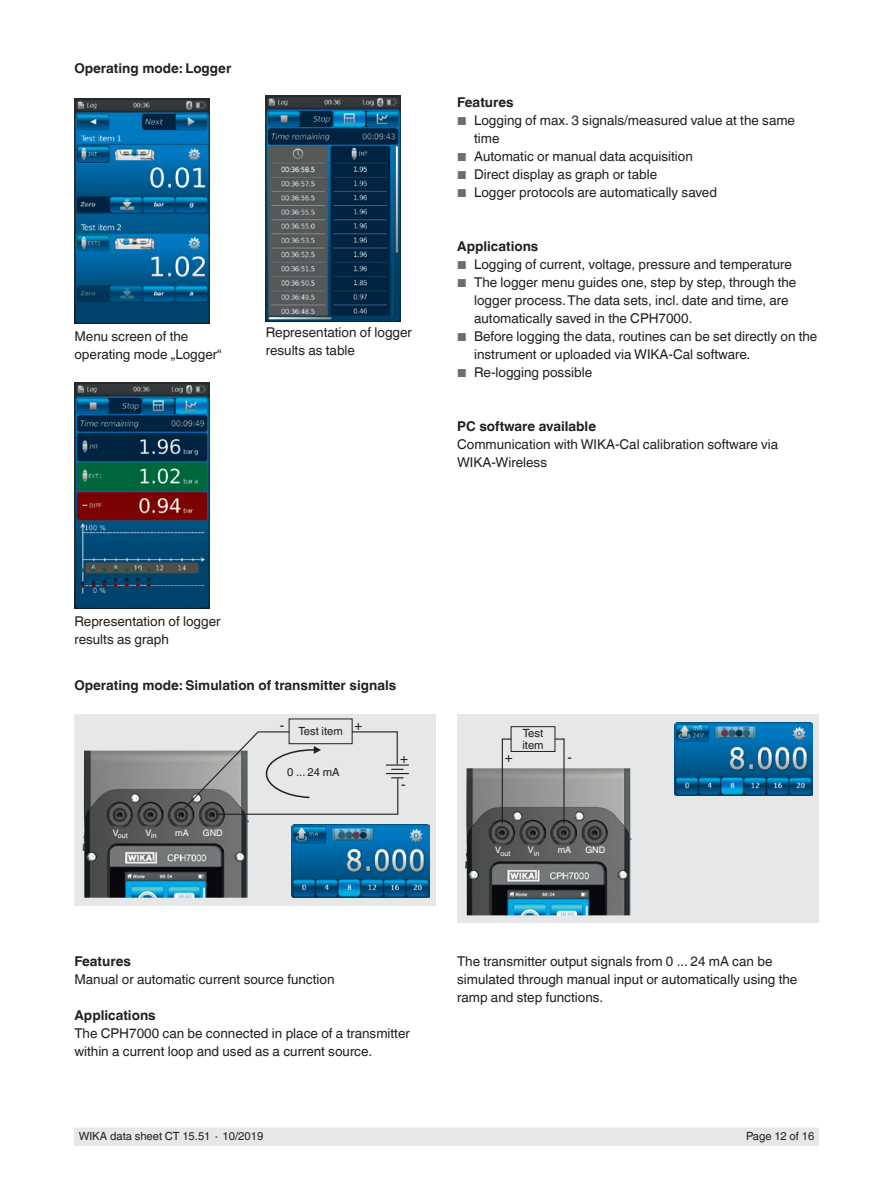
<style>
.page{position:relative;width:893px;height:1188px;background:#fff}
.page>*{position:absolute;margin:0;border:0;box-sizing:border-box;transform-origin:0 0}
.t1{font:13.5px/18px "Helvetica World";color:#231f20}
.t2{font:700 13.5px "Helvetica World";color:#231f20}
.t3{font:11.25px/12.3px "Helvetica World";color:#231f20}
.t4{font:9px "Helvetica World";color:#fff}
.t5{font:7.2px "Helvetica World";color:#fff}
.s1{font-size:11.55px;color:#6c6d70}
</style>
<div class="page">
<div style="left:74px;top:1128px;width:745px;height:17px;background:#e6e7e9"></div>
<div style="left:457px;top:714px;width:362px;height:209px;background:#e6e7e9"></div>
<img style="left:465px;top:768px;width:166px;height:147px">
<hr style="left:502px;top:739px;width:1px;height:84px;background:#231f20">
<hr style="left:563px;top:739px;width:2px;height:84px;background:#231f20">
<div style="left:511px;top:726px;width:44px;height:26px;border:1px solid #231f20"></div>
<img style="left:674px;top:723px;width:138px;height:72px">
<img style="left:266px;top:96px;width:135px;height:225px">
<img style="left:74px;top:98px;width:136px;height:226px">
<img style="left:74px;top:383px;width:136px;height:225px">
<div style="left:74px;top:714px;width:362px;height:192px;background:#e6e7e9"></div>
<img style="left:291px;top:825px;width:138px;height:72px">
<img style="left:83px;top:751px;width:166px;height:147px">
<svg style="left:183px;top:731px;width:77px;height:78px"></svg>
<hr style="left:397px;top:779px;width:1px;height:35px;background:#231f20">
<hr style="left:397px;top:732px;width:1px;height:32px;background:#231f20">
<hr style="left:259px;top:731px;width:30px;height:1px;background:#231f20">
<hr style="left:352px;top:731px;width:45px;height:1px;background:#231f20">
<hr style="left:216px;top:814px;width:182px;height:1px;background:#231f20">
<svg style="left:266px;top:746px;width:55px;height:52px"></svg>
<div style="left:289px;top:719px;width:63px;height:25px;border:1px solid #231f20"></div>
<svg style="left:386px;top:765px;width:22px;height:13px"></svg>
<p class="t2" style="left:74px;top:61px;width:158px">Operating mode: Logger</p>
<p class="t1" style="left:74px;top:328px;width:149px">Menu screen of the operating mode „Logger“</p>
<p class="t1" style="left:266px;top:323px;width:148px">Representation of logger results as table</p>
<p class="t2" style="left:457px;top:95px;width:58px">Features</p>
<p class="t1" style="left:474px;top:112px;width:322px;text-indent:-17px"><span class="s1">■</span> Logging of max. 3 signals/measured value at the same time</p>
<p class="t1" style="left:457px;top:148px;width:237px"><span class="s1">■</span> Automatic or manual data acquisition</p>
<p class="t1" style="left:457px;top:166px;width:202px"><span class="s1">■</span> Direct display as graph or table</p>
<p class="t1" style="left:457px;top:184px;width:261px"><span class="s1">■</span> Logger protocols are automatically saved</p>
<p class="t2" style="left:457px;top:239px;width:83px">Applications</p>
<p class="t1" style="left:457px;top:256px;width:336px"><span class="s1">■</span> Logging of current, voltage, pressure and temperature</p>
<p class="t1" style="left:474px;top:274px;width:324px;text-indent:-17px"><span class="s1">■</span> The logger menu guides one, step by step, through the logger process. The data sets, incl. date and time, are automatically saved in the CPH7000.</p>
<p class="t1" style="left:474px;top:328px;width:345px;text-indent:-17px"><span class="s1">■</span> Before logging the data, routines can be set directly on the instrument or uploaded via WIKA-Cal software.</p>
<p class="t1" style="left:457px;top:364px;width:137px"><span class="s1">■</span> Re-logging possible</p>
<p class="t2" style="left:457px;top:419px;width:140px">PC software available</p>
<p class="t1" style="left:457px;top:436px;width:323px">Communication with WIKA-Cal calibration software via<br>WIKA-Wireless</p>
<p class="t1" style="left:74px;top:613px;width:148px">Representation of logger results as graph</p>
<p class="t2" style="left:74px;top:677px;width:323px">Operating mode: Simulation of transmitter signals</p>
<p class="t5" style="left:113px;top:832px;width:17px"><sup>V</sup>out</p>
<p class="t5" style="left:145px;top:832px;width:13px"><sup>V</sup>in</p>
<p class="t4" style="left:175px;top:827px;width:15px">mA</p>
<p class="t4" style="left:203px;top:827px;width:21px">GND</p>
<p class="t1" style="left:280px;top:717px;width:6px">-</p>
<p class="t1" style="left:354px;top:717px;width:9px">+</p>
<p class="t3" style="left:298px;top:725px;width:46px">Test item</p>
<p class="t3" style="left:287px;top:766px;width:54px">0 ... 24 mA</p>
<p class="t1" style="left:400px;top:745px;width:9px;line-height:26.4px">+ -</p>
<p class="t2" style="left:74px;top:954px;width:58px">Features</p>
<p class="t1" style="left:74px;top:971px;width:262px">Manual or automatic current source function</p>
<p class="t2" style="left:74px;top:1008px;width:83px">Applications</p>
<p class="t1" style="left:74px;top:1025px;width:337px">The CPH7000 can be connected in place of a transmitter within a current loop and used as a current source.</p>
<p class="t3" style="left:522px;top:727px;width:23px">Test item</p>
<p class="t1" style="left:505px;top:749px;width:9px">+</p>
<p class="t1" style="left:568px;top:749px;width:6px">-</p>
<p class="t5" style="left:495px;top:849px;width:17px"><sup>V</sup>out</p>
<p class="t5" style="left:528px;top:849px;width:13px"><sup>V</sup>in</p>
<p class="t4" style="left:558px;top:845px;width:15px">mA</p>
<p class="t4" style="left:585px;top:845px;width:21px">GND</p>
<p class="t1" style="left:457px;top:953px;width:342px">The transmitter output signals from 0 ... 24 mA can be simulated through manual input or automatically using the ramp and step functions.</p>
<p class="t3" style="left:79px;top:1130px;width:186px">WIKA data sheet CT 15.51 ∙ 10/2019</p>
<p class="t3" style="left:746px;top:1130px;width:70px">Page 12 of 16</p>
</div>
